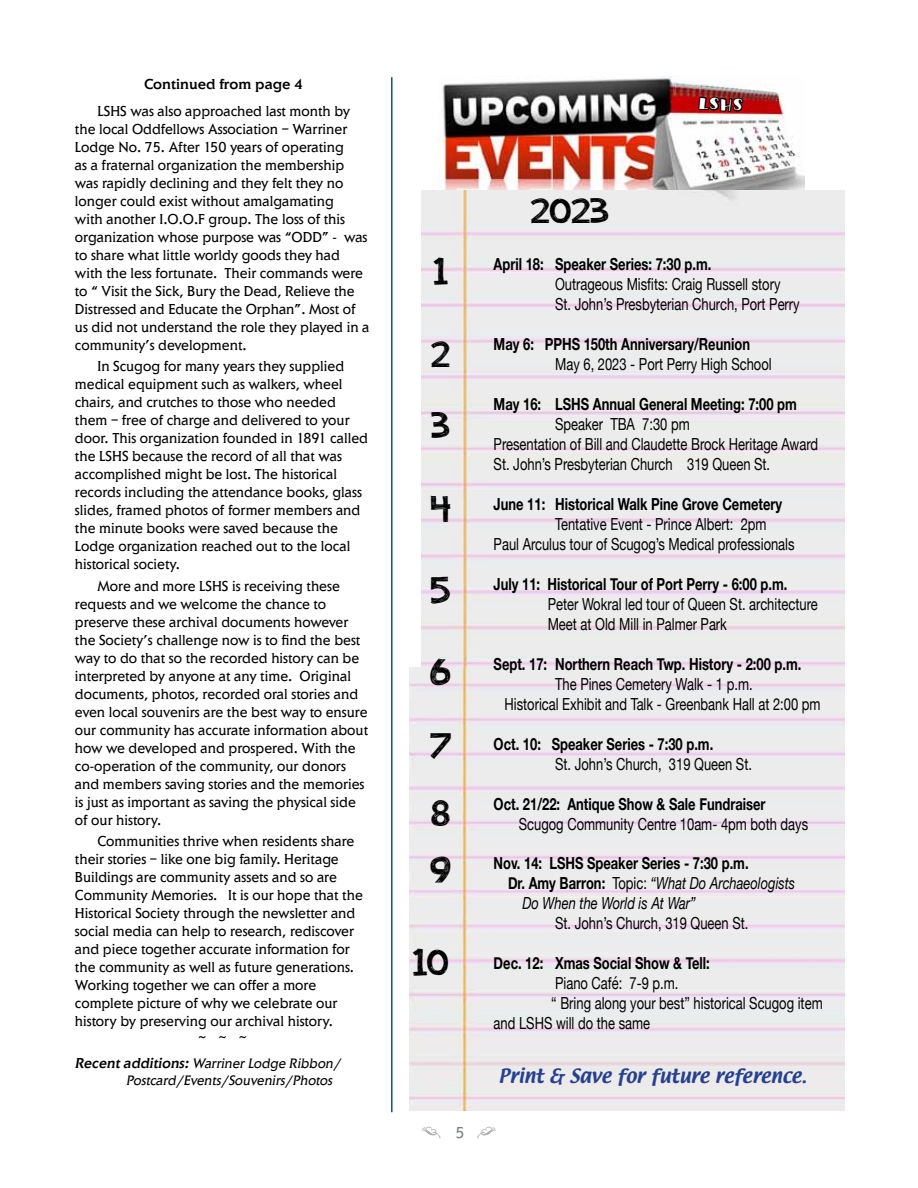
<style>
.page{position:relative;width:918px;height:1188px;background:#fff}
.page>*{position:absolute;margin:0;border:0;box-sizing:border-box;transform-origin:0 0}
.t1{font:37.5px/81.8px "appleberry";color:#000;scale:1.06 1}
.t2{font:36px "appleberry";color:#000;scale:1.1 1}
.t3{font:17.1px "Textile";color:#25408f}
.t4{font:16.65px/20px "Helvetica Neue";color:#000;scale:.78 1}
.t5{font:700 16.65px "Helvetica Neue";color:#000;scale:.78 1}
.t6{font:italic 16.65px "Helvetica Neue";color:#000;scale:.78 1}
.t7{font:16.5px "Type Embellishments One Let Plain";color:#808285}
.t8{font:16.05px "Orange Milk";color:#fff;scale:1.33 1}
.t9{font:15px/18px "Elan";color:#000;scale:.96 1}
.t10{font:500 15px "Elan";color:#000}
.t11{font:italic 14.25px/17.1px "Elan";color:#000;scale:.96 1}
.s1{font-weight:500;font-size:15px}
.s2{font-weight:700;font-style:normal}
.s3{font-style:normal}
.s4{font-family:"Elan"}
</style>
<div class="page">
<hr style="left:391px;top:77px;width:2px;height:1035px;background:#056064">
<img style="left:439px;top:75px;width:366px;height:116px">
<svg style="left:697px;top:95px;width:48px;height:52px"></svg>
<img style="left:422px;top:191px;width:423px;height:476px">
<img style="left:409px;top:667px;width:436px;height:444px">
<p class="t10" style="left:144px;top:75px;width:160px">Continued from page 4</p>
<p class="t9" style="left:75px;top:102px;width:308px;text-indent:22px">LSHS was also approached last month by the local Oddfellows Association – Warriner Lodge No. 75. After 150 years of operating<br>as a fraternal organization the membership was rapidly declining and they felt they no longer could exist without amalgamating<br>with another I.O.O.F group. The loss of this organization whose purpose was “ODD” - was to share what little worldy goods they had with the less fortunate. Their commands were to “ Visit the Sick, Bury the Dead, Relieve the Distressed and Educate the Orphan”. Most of us did not understand the role they played in a community’s development.</p>
<p class="t9" style="left:75px;top:357px;width:307px;text-indent:22px">In Scugog for many years they supplied medical equipment such as walkers, wheel chairs, and crutches to those who needed them – free of charge and delivered to your door. This organization founded in 1891 called the LSHS because the record of all that was accomplished might be lost. The historical records including the attendance books, glass slides, framed photos of former members and the minute books were saved because the Lodge organization reached out to the local historical society.</p>
<p class="t9" style="left:75px;top:577px;width:307px;text-indent:22px">More and more LSHS is receiving these requests and we welcome the chance to preserve these archival documents however the Society’s challenge now is to find the best way to do that so the recorded history can be interpreted by anyone at any time. Original documents, photos, recorded oral stories and even local souvenirs are the best way to ensure our community has accurate information about how we developed and prospered. With the co-operation of the community, our donors and members saving stories and the memories is just as important as saving the physical side of our history.</p>
<p class="t9" style="left:75px;top:832px;width:301px;text-indent:22px">Communities thrive when residents share their stories – like one big family. Heritage Buildings are community assets and so are Community Memories. It is our hope that the Historical Society through the newsletter and social media can help to research, rediscover and piece together accurate information for the community as well as future generations.<br>Working together we can offer a more complete picture of why we celebrate our history by preserving our archival history.</p>
<p class="t9" style="left:197px;top:1033px;width:54px">~ ~ ~</p>
<p class="t11" style="left:126px;top:1055px;width:228px;text-indent:-51px"><span class="s1">Recentadditions:</span> WarrinerLodge Ribbon/<br>Postcard/Events/Souvenirs/Photos</p>
<h1 class="t1" style="left:434px;top:230px;width:15px">1</h1>
<h1 class="t1" style="left:431px;top:319px;width:19px;line-height:70.5px">2<br>3</h1>
<h1 class="t1" style="left:431px;top:468px;width:21px;text-align:justify">4<br>5<br>6</h1>
<h1 class="t1" style="left:430px;top:712px;width:22px;line-height:67.5px">7<br>8</h1>
<h1 class="t1" style="left:430px;top:829px;width:21px">9</h1>
<h1 class="t1" style="left:413px;top:921px;width:36px">10</h1>
<h2 class="t2" style="left:531px;top:185px;width:72px">2023</h2>
<p class="t8" style="left:699px;top:95px;width:35px;rotate:2deg">LSHS</p>
<p class="t5" style="left:494px;top:251px;width:281px">April 18: Speaker Series: 7:30 p.m.</p>
<p class="t4" style="left:555px;top:275px;width:315px">Outrageous Misfits: Craig Russell story<br>St. John’s Presbyterian Church, Port Perry</p>
<p class="t5" style="left:494px;top:331px;width:330px">May 6: PPHS 150th Anniversary/Reunion</p>
<p class="t4" style="left:555px;top:355px;width:279px">May 6, 2023 - Port Perry High School</p>
<p class="t5" style="left:494px;top:391px;width:390px">May 16: LSHS Annual General Meeting: 7:00 pm</p>
<p class="t4" style="left:494px;top:415px;width:418px;text-indent:61px">Speaker TBA 7:30 pm<br>Presentation of Bill and Claudette Brock Heritage Award<br>St. John’s Presbyterian Church 319 Queen St.</p>
<p class="t5" style="left:494px;top:491px;width:372px">June 11: Historical Walk Pine Grove Cemetery</p>
<p class="t4" style="left:494px;top:515px;width:387px;text-indent:61px">Tentative Event - Prince Albert: 2pm<br>Paul Arculus tour of Scugog’s Medical professionals</p>
<p class="t5" style="left:494px;top:571px;width:378px">July 11: Historical Tour of Port Perry - 6:00 p.m.</p>
<p class="t4" style="left:548px;top:595px;width:348px">Peter Wokral led tour of Queen St. architecture<br>Meet at Old Mill in Palmer Park</p>
<p class="t5" style="left:494px;top:651px;width:396px">Sept. 17: Northern Reach Twp. History - 2:00 p.m.</p>
<p class="t4" style="left:504px;top:675px;width:407px;text-indent:51px">The Pines Cemetery Walk - 1 p.m.<br>Historical Exhibit and Talk - Greenbank Hall at 2:00 pm</p>
<p class="t5" style="left:494px;top:731px;width:283px">Oct. 10: Speaker Series - 7:30 p.m.</p>
<p class="t4" style="left:555px;top:755px;width:254px">St. John’s Church, 319 Queen St.</p>
<p class="t5" style="left:494px;top:791px;width:350px">Oct. 21/22: Antique Show &amp; Sale Fundraiser</p>
<p class="t4" style="left:519px;top:815px;width:372px">Scugog Community Centre 10am- 4pm both days</p>
<p class="t5" style="left:494px;top:850px;width:328px">Nov. 14: LSHS Speaker Series - 7:30 p.m.</p>
<p class="t6" style="left:508px;top:872px;width:370px"><span class="s2">Dr. Amy Barron:</span> <span class="s3">Topic:</span> “What Do Archaeologists</p>
<p class="t6" style="left:522px;top:891px;width:224px">Do When the World is At War”</p>
<p class="t4" style="left:555px;top:914px;width:249px">St. John’s Church, 319 Queen St.</p>
<p class="t5" style="left:494px;top:950px;width:279px">Dec. 12: Xmas Social Show &amp; Tell:</p>
<p class="t4" style="left:555px;top:974px;width:160px">Piano Café: 7-9 p.m.</p>
<p class="t4" style="left:551px;top:994px;width:350px">“ Bring along your best” historical Scugog item</p>
<p class="t4" style="left:494px;top:1014px;width:202px">and LSHS will do the same</p>
<p class="t3" style="left:498px;top:1064px;width:310px">Print &amp; Save for future reference.</p>
<p class="t7" style="left:421px;top:1126px;width:77px">@ <span class="s4">5</span> ^</p>
</div>
